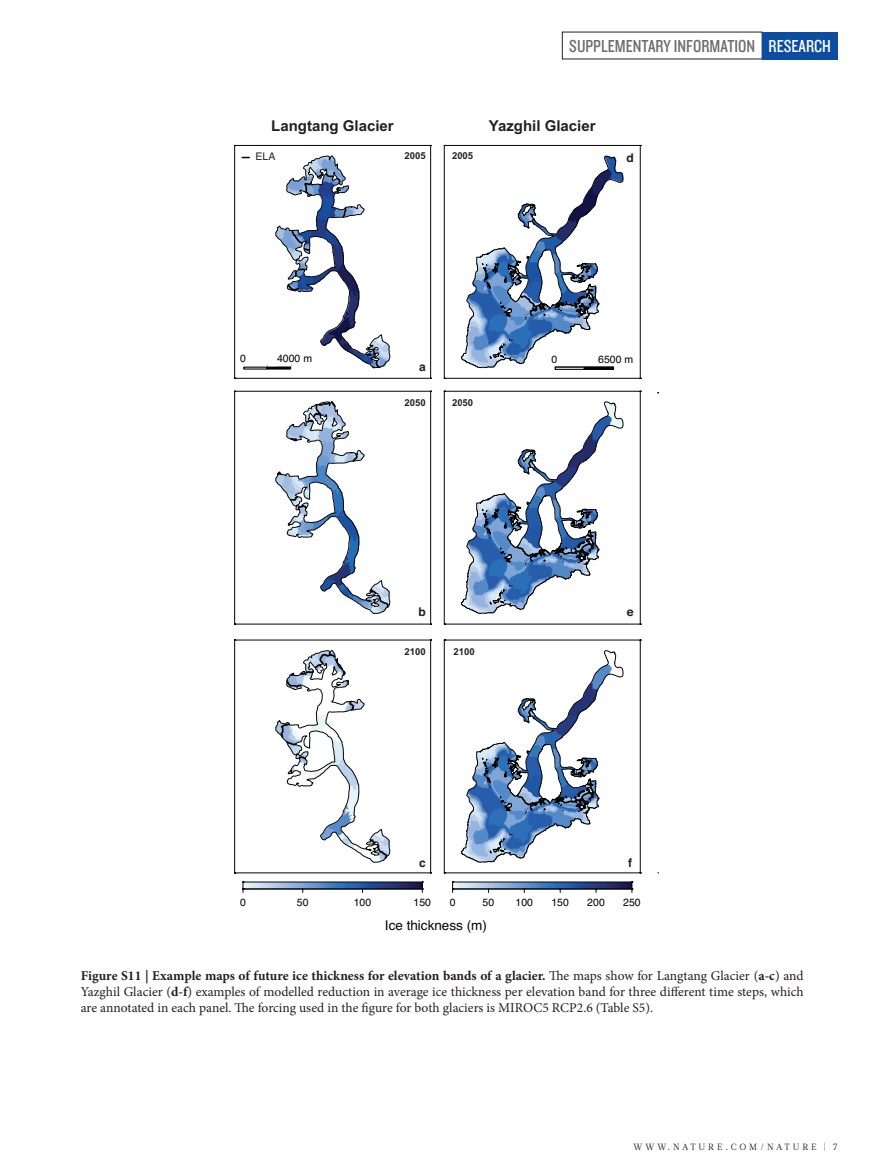
<style>
.page{position:relative;width:893px;height:1174px;background:#fff}
.page>*{position:absolute;margin:0;border:0;box-sizing:border-box;transform-origin:0 0}
.t1{font:18px "Knockout 29 Junior Ltweight";color:#6c6d70}
.t2{font:700 15px "Arial";color:#231f20}
.t3{font:13.5px/16.2px "Minion Pro";color:#231f20;text-align:justify}
.t4{font:13.5px "Helvetica";color:#050504}
.t5{font:700 12px "Helvetica";color:#231f20}
.t6{font:10.5px "Helvetica";color:#050504}
.t7{font:10.5px "Helvetica";color:#231f20}
.t8{font:700 9.6px "Arial";color:#231f20}
.t9{font:9px "Glosa Math";letter-spacing:.315em;color:#231f20}
.s1{color:#fff}
.s2{font-weight:700}
</style>
<div class="page">
<div style="left:762px;top:32px;width:76px;height:27px;background:#0d4da1"></div>
<hr style="left:235px;top:378px;width:196px;height:1px;background:#050504">
<hr style="left:234px;top:145px;width:1px;height:233px;background:#050504">
<hr style="left:235px;top:145px;width:196px;height:1px;background:#050504">
<hr style="left:430px;top:145px;width:1px;height:233px;background:#050504">
<svg style="left:267px;top:155px;width:123px;height:223px"></svg>
<hr style="left:235px;top:624px;width:196px;height:1px;background:#050504">
<hr style="left:234px;top:391px;width:1px;height:233px;background:#050504">
<hr style="left:235px;top:391px;width:196px;height:1px;background:#050504">
<hr style="left:430px;top:391px;width:1px;height:233px;background:#050504">
<svg style="left:275px;top:401px;width:115px;height:213px"></svg>
<hr style="left:235px;top:872px;width:196px;height:1px;background:#050504">
<hr style="left:234px;top:640px;width:1px;height:233px;background:#050504">
<hr style="left:235px;top:640px;width:196px;height:1px;background:#050504">
<hr style="left:430px;top:640px;width:1px;height:233px;background:#050504">
<svg style="left:275px;top:650px;width:115px;height:212px"></svg>
<svg style="left:243px;top:881px;width:180px;height:11px"></svg>
<hr style="left:444px;top:378px;width:196px;height:1px;background:#050504">
<hr style="left:444px;top:145px;width:1px;height:233px;background:#050504">
<hr style="left:444px;top:145px;width:196px;height:1px;background:#050504">
<hr style="left:640px;top:145px;width:1px;height:233px;background:#050504">
<svg style="left:461px;top:155px;width:163px;height:215px"></svg>
<hr style="left:444px;top:624px;width:196px;height:1px;background:#050504">
<hr style="left:444px;top:391px;width:1px;height:233px;background:#050504">
<hr style="left:444px;top:391px;width:196px;height:1px;background:#050504">
<hr style="left:640px;top:391px;width:1px;height:233px;background:#050504">
<svg style="left:461px;top:401px;width:163px;height:213px"></svg>
<hr style="left:444px;top:872px;width:196px;height:1px;background:#050504">
<hr style="left:444px;top:640px;width:1px;height:233px;background:#050504">
<hr style="left:444px;top:640px;width:196px;height:1px;background:#050504">
<hr style="left:640px;top:640px;width:1px;height:233px;background:#050504">
<svg style="left:461px;top:650px;width:163px;height:212px"></svg>
<svg style="left:452px;top:881px;width:181px;height:11px"></svg>
<h1 class="t1" style="left:569px;top:34px;width:263px">SUPPLEMENTARY INFORMATION <span class="s1">RESEARCH</span></h1>
<p class="t2" style="left:271px;top:116px;width:124px">Langtang Glacier</p>
<p class="t2" style="left:489px;top:116px;width:108px">Yazghil Glacier</p>
<p class="t7" style="left:256px;top:149px;width:21px">ELA</p>
<p class="t8" style="left:405px;top:149px;width:23px">2005</p>
<p class="t8" style="left:452px;top:149px;width:23px">2005</p>
<p class="t5" style="left:627px;top:148px;width:9px">d</p>
<p class="t6" style="left:277px;top:350px;width:37px">4000 m</p>
<p class="t6" style="left:240px;top:350px;width:7px">0</p>
<p class="t6" style="left:598px;top:351px;width:37px">6500 m</p>
<p class="t6" style="left:551px;top:351px;width:7px">0</p>
<p class="t5" style="left:419px;top:357px;width:8px">a</p>
<p class="t8" style="left:405px;top:396px;width:23px">2050</p>
<p class="t8" style="left:452px;top:396px;width:23px">2050</p>
<p class="t5" style="left:418px;top:601px;width:9px">b</p>
<p class="t5" style="left:627px;top:601px;width:8px">e</p>
<p class="t8" style="left:405px;top:645px;width:23px">2100</p>
<p class="t8" style="left:454px;top:645px;width:23px">2100</p>
<p class="t5" style="left:419px;top:852px;width:8px">c</p>
<p class="t5" style="left:628px;top:852px;width:5px">f</p>
<p class="t6" style="left:450px;top:894px;width:7px">0</p>
<p class="t6" style="left:483px;top:894px;width:13px">50</p>
<p class="t6" style="left:516px;top:894px;width:19px">100</p>
<p class="t6" style="left:551px;top:894px;width:19px">150</p>
<p class="t6" style="left:587px;top:894px;width:19px">200</p>
<p class="t6" style="left:623px;top:894px;width:19px">250</p>
<p class="t4" style="left:385px;top:914px;width:104px">Ice thickness (m)</p>
<p class="t6" style="left:240px;top:894px;width:7px">0</p>
<p class="t6" style="left:297px;top:894px;width:13px">50</p>
<p class="t6" style="left:354px;top:894px;width:19px">100</p>
<p class="t6" style="left:414px;top:894px;width:19px">150</p>
<p class="t3" style="left:81px;top:967px;width:724px"><span class="s2">Figure S11 | Example maps of future ice thickness for elevation bands of a glacier.</span> The maps show for Langtang Glacier (<span class="s2">a-c</span>) and Yazghil Glacier (<span class="s2">d-f</span>) examples of modelled reduction in average ice thickness per elevation band for three different time steps, which are annotated in each panel. The forcing used in the figure for both glaciers is MIROC5 RCP2.6 (Table S5).</p>
<p class="t9" style="left:633px;top:1141px;width:206px">WWW.NATURE.COM/NATURE | 7</p>
</div>
